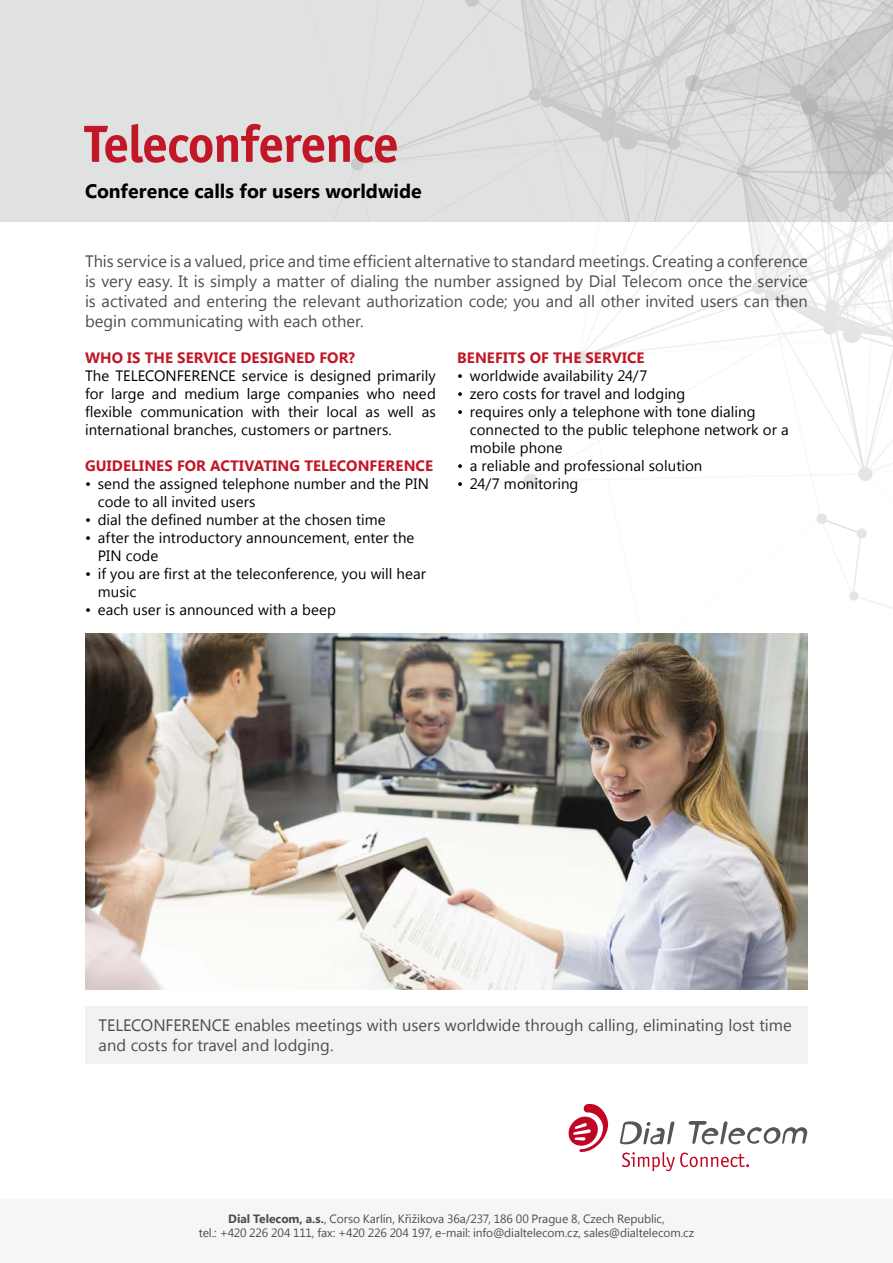
<style>
.page{position:relative;width:893px;height:1263px;background:#fff}
.page>*{position:absolute;margin:0;border:0;box-sizing:border-box;transform-origin:0 0}
.t1{font:700 52.5px "Officina Sans Itc TOT";letter-spacing:-.015em;color:#c11726}
.t2{font:700 19.5px "Segoe UI";color:#000}
.t3{font:16.5px/19.8px "Segoe UI";color:#4e4e4d;text-align:justify}
.t4{font:15px/18px "Segoe UI";letter-spacing:.005em;color:#000}
.t5{font:700 15px "Segoe UI";letter-spacing:.01em;color:#c11726}
.t6{font:12px/14.4px "Segoe UI";letter-spacing:-.01em;color:#4e4e4d;text-align:center}
.s1{font-weight:700}
</style>
<div class="page">
<div style="left:0;top:1199px;width:893px;height:64px;background:#f6f6f6"></div>
<div style="left:0;top:0;width:893px;height:221px;background:#e0e1e1"></div>
<svg style="left:249px;top:0;width:644px;height:609px"></svg>
<div style="left:843px;top:325px;width:18px;height:18px;background:#e4e4e4;border-radius:50%"></div>
<svg style="left:568px;top:1103px;width:40px;height:49px"></svg>
<svg style="left:620px;top:1121px;width:188px;height:24px"></svg>
<svg style="left:622px;top:1152px;width:127px;height:19px"></svg>
<div style="left:86px;top:1006px;width:722px;height:58px;background:#f2f2f2"></div>
<img style="left:85px;top:633px;width:723px;height:357px">
<h1 class="t1" style="left:85px;top:111px;width:315px">Teleconference</h1>
<h2 class="t2" style="left:85px;top:177px;width:338px">Conference calls for users worldwide</h2>
<p class="t3" style="left:85px;top:251px;width:724px">This service is a valued, price and time efficient alternative to standard meetings. Creating a conference is very easy. It is simply a matter of dialing the number assigned by Dial Telecom once the service is activated and entering the relevant authorization code; you and all other invited users can then begin communicating with each other.</p>
<p class="t5" style="left:85px;top:347px;width:271px">WHO IS THE SERVICE DESIGNED FOR?</p>
<p class="t4" style="left:85px;top:366px;width:352px;text-align:justify">The TELECONFERENCE service is designed primarily for large and medium large companies who need flexible communication with their local as well as international branches, customers or partners.</p>
<p class="t5" style="left:85px;top:455px;width:350px">GUIDELINES FOR ACTIVATING TELECONFERENCE</p>
<p class="t4" style="left:98px;top:474px;width:333px;text-indent:-13px">• send the assigned telephone number and the PIN code to all invited users</p>
<p class="t4" style="left:85px;top:510px;width:302px">• dial the defined number at the chosen time</p>
<p class="t4" style="left:98px;top:528px;width:318px;text-indent:-13px">• after the introductory announcement, enter the<br>PIN code</p>
<p class="t4" style="left:98px;top:564px;width:330px;text-indent:-13px">• if you are first at the teleconference, you will hear music</p>
<p class="t4" style="left:85px;top:600px;width:252px">• each user is announced with a beep</p>
<p class="t5" style="left:457px;top:347px;width:189px">BENEFITS OF THE SERVICE</p>
<p class="t4" style="left:457px;top:366px;width:192px">• worldwide availability 24/7</p>
<p class="t4" style="left:457px;top:384px;width:230px">• zero costs for travel and lodging</p>
<p class="t4" style="left:470px;top:402px;width:320px;text-indent:-13px">• requires only a telephone with tone dialing connected to the public telephone network or a mobile phone</p>
<p class="t4" style="left:457px;top:456px;width:247px">• a reliable and professional solution</p>
<p class="t4" style="left:457px;top:474px;width:123px">• 24/7 monitoring</p>
<p class="t3" style="left:99px;top:1015px;width:694px">TELECONFERENCE enables meetings with users worldwide through calling, eliminating lost time and costs for travel and lodging.</p>
<p class="t6" style="left:199px;top:1211px;width:497px"><span class="s1">Dial Telecom, a.s.</span>, Corso Karlín, Křižíkova 36a/237, 186 00 Prague 8, Czech Republic,<br>tel.: +420 226 204 111, fax: +420 226 204 197, e-mail: info@dialtelecom.cz, sales@dialtelecom.cz</p>
</div>
